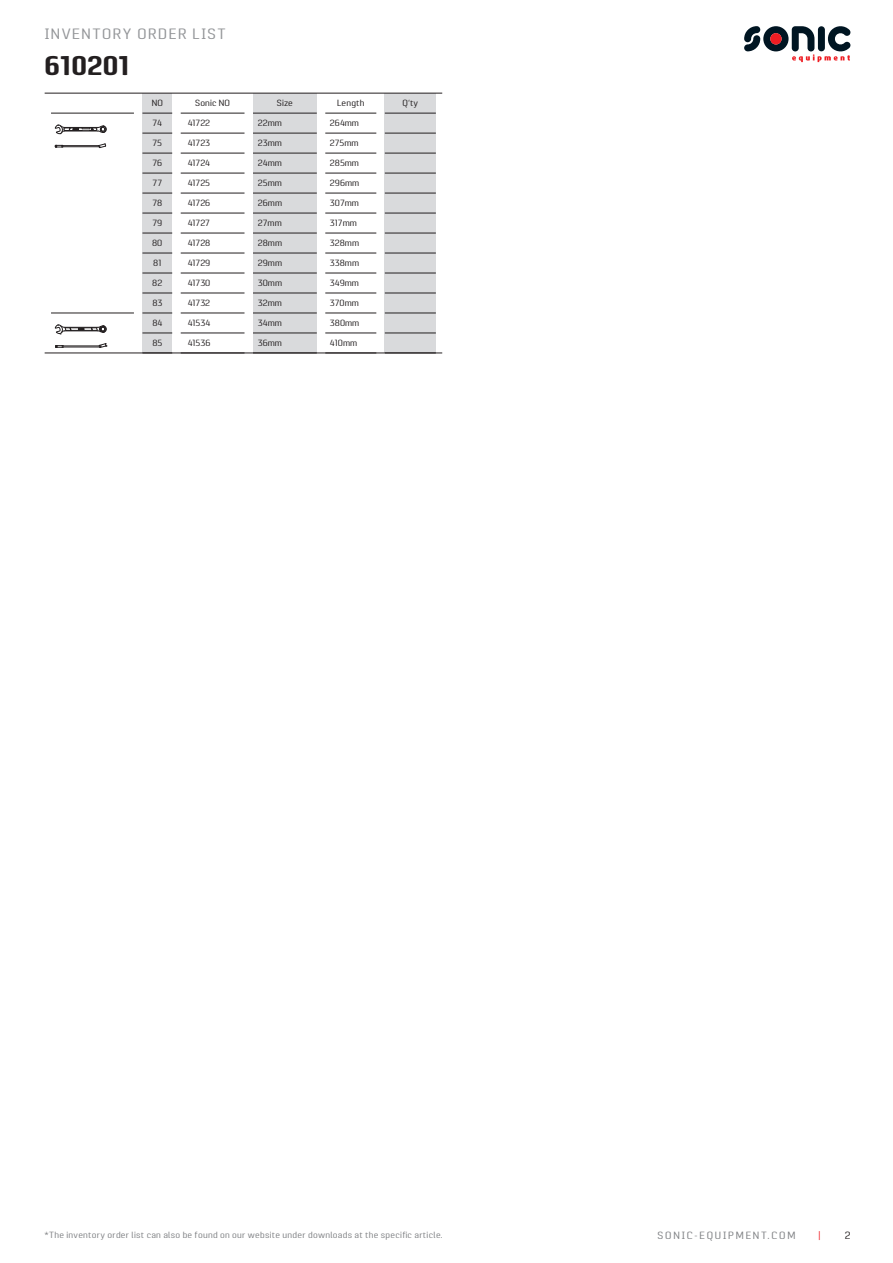
<style>
.page{position:relative;width:893px;height:1263px;background:#fff}
.page>*{position:absolute;margin:0;border:0;box-sizing:border-box;transform-origin:0 0}
.t1{font:700 27px "Pancetta Pro";letter-spacing:.025em;color:#231f20}
.t2{font:15px "Pancetta Pro";letter-spacing:.1em;color:#939598}
.t3{font:10.5px "Pancetta Pro";letter-spacing:.17em;color:#808285}
.t4{font:10.5px "Pancetta Pro";color:#ee1d23}
.t5{font:10.5px "Pancetta Pro";color:#231f20}
.t6{font:9px "Pancetta Pro";color:#231f20}
.t7{font:9px "Pancetta Pro";letter-spacing:.03em;color:#808285}
</style>
<div class="page">
<div style="left:142px;top:93px;width:30px;height:260px;background:#d9dadc"></div>
<div style="left:385px;top:93px;width:51px;height:260px;background:#d9dadc"></div>
<div style="left:253px;top:93px;width:64px;height:260px;background:#d9dadc"></div>
<hr style="left:325px;top:133px;width:51px;height:1px;background:#231f20">
<hr style="left:325px;top:153px;width:51px;height:1px;background:#231f20">
<hr style="left:325px;top:173px;width:51px;height:1px;background:#231f20">
<hr style="left:325px;top:193px;width:51px;height:1px;background:#231f20">
<hr style="left:142px;top:133px;width:30px;height:1px;background:#231f20">
<hr style="left:181px;top:133px;width:63px;height:1px;background:#231f20">
<hr style="left:253px;top:133px;width:64px;height:1px;background:#231f20">
<hr style="left:385px;top:133px;width:51px;height:1px;background:#231f20">
<hr style="left:142px;top:153px;width:30px;height:1px;background:#231f20">
<hr style="left:181px;top:153px;width:63px;height:1px;background:#231f20">
<hr style="left:253px;top:153px;width:64px;height:1px;background:#231f20">
<hr style="left:385px;top:153px;width:51px;height:1px;background:#231f20">
<hr style="left:142px;top:173px;width:30px;height:1px;background:#231f20">
<hr style="left:181px;top:173px;width:63px;height:1px;background:#231f20">
<hr style="left:253px;top:173px;width:64px;height:1px;background:#231f20">
<hr style="left:385px;top:173px;width:51px;height:1px;background:#231f20">
<hr style="left:142px;top:193px;width:30px;height:1px;background:#231f20">
<hr style="left:181px;top:193px;width:63px;height:1px;background:#231f20">
<hr style="left:253px;top:193px;width:64px;height:1px;background:#231f20">
<hr style="left:385px;top:193px;width:51px;height:1px;background:#231f20">
<hr style="left:325px;top:213px;width:51px;height:1px;background:#231f20">
<hr style="left:142px;top:213px;width:30px;height:1px;background:#231f20">
<hr style="left:181px;top:213px;width:63px;height:1px;background:#231f20">
<hr style="left:253px;top:213px;width:64px;height:1px;background:#231f20">
<hr style="left:385px;top:213px;width:51px;height:1px;background:#231f20">
<hr style="left:325px;top:233px;width:51px;height:1px;background:#231f20">
<hr style="left:142px;top:233px;width:30px;height:1px;background:#231f20">
<hr style="left:181px;top:233px;width:63px;height:1px;background:#231f20">
<hr style="left:253px;top:233px;width:64px;height:1px;background:#231f20">
<hr style="left:385px;top:233px;width:51px;height:1px;background:#231f20">
<hr style="left:325px;top:253px;width:51px;height:1px;background:#231f20">
<hr style="left:142px;top:253px;width:30px;height:1px;background:#231f20">
<hr style="left:181px;top:253px;width:63px;height:1px;background:#231f20">
<hr style="left:253px;top:253px;width:64px;height:1px;background:#231f20">
<hr style="left:385px;top:253px;width:51px;height:1px;background:#231f20">
<hr style="left:325px;top:273px;width:51px;height:1px;background:#231f20">
<hr style="left:142px;top:273px;width:30px;height:1px;background:#231f20">
<hr style="left:181px;top:273px;width:63px;height:1px;background:#231f20">
<hr style="left:253px;top:273px;width:64px;height:1px;background:#231f20">
<hr style="left:385px;top:273px;width:51px;height:1px;background:#231f20">
<hr style="left:325px;top:293px;width:51px;height:1px;background:#231f20">
<hr style="left:142px;top:293px;width:30px;height:1px;background:#231f20">
<hr style="left:181px;top:293px;width:63px;height:1px;background:#231f20">
<hr style="left:253px;top:293px;width:64px;height:1px;background:#231f20">
<hr style="left:385px;top:293px;width:51px;height:1px;background:#231f20">
<hr style="left:325px;top:313px;width:51px;height:1px;background:#231f20">
<hr style="left:142px;top:313px;width:30px;height:1px;background:#231f20">
<hr style="left:181px;top:313px;width:63px;height:1px;background:#231f20">
<hr style="left:253px;top:313px;width:64px;height:1px;background:#231f20">
<hr style="left:385px;top:313px;width:51px;height:1px;background:#231f20">
<hr style="left:325px;top:333px;width:51px;height:1px;background:#231f20">
<hr style="left:142px;top:333px;width:30px;height:1px;background:#231f20">
<hr style="left:181px;top:333px;width:63px;height:1px;background:#231f20">
<hr style="left:253px;top:333px;width:64px;height:1px;background:#231f20">
<hr style="left:385px;top:333px;width:51px;height:1px;background:#231f20">
<hr style="left:142px;top:113px;width:30px;height:1px;background:#231f20">
<hr style="left:181px;top:113px;width:63px;height:1px;background:#231f20">
<hr style="left:253px;top:113px;width:64px;height:1px;background:#231f20">
<hr style="left:385px;top:113px;width:51px;height:1px;background:#231f20">
<hr style="left:325px;top:113px;width:51px;height:1px;background:#231f20">
<hr style="left:45px;top:353px;width:397px;height:1px;background:#231f20">
<hr style="left:45px;top:93px;width:397px;height:1px;background:#231f20">
<svg style="left:55px;top:324px;width:52px;height:11px"></svg>
<hr style="left:62px;top:346px;width:37px;height:1px;background:#231f20">
<hr style="left:62px;top:347px;width:38px;height:1px;background:#231f20">
<svg style="left:99px;top:343px;width:8px;height:5px"></svg>
<svg style="left:55px;top:345px;width:9px;height:3px"></svg>
<hr style="left:51px;top:313px;width:83px;height:1px;background:#231f20">
<hr style="left:51px;top:113px;width:83px;height:1px;background:#231f20">
<svg style="left:55px;top:124px;width:52px;height:10px"></svg>
<hr style="left:62px;top:145px;width:36px;height:1px;background:#231f20">
<hr style="left:62px;top:146px;width:38px;height:1px;background:#231f20">
<svg style="left:98px;top:143px;width:8px;height:5px"></svg>
<svg style="left:55px;top:145px;width:8px;height:3px"></svg>
<svg style="left:744px;top:26px;width:106px;height:36px"></svg>
<h2 class="t2" style="left:45px;top:25px;width:183px">INVENTORY ORDER LIST</h2>
<h1 class="t1" style="left:45px;top:50px;width:86px">610201</h1>
<p class="t6" style="left:152px;top:98px;width:13px">NO</p>
<p class="t6" style="left:195px;top:98px;width:36px">Sonic NO</p>
<p class="t6" style="left:277px;top:98px;width:18px">Size</p>
<p class="t6" style="left:337px;top:98px;width:29px">Length</p>
<p class="t6" style="left:402px;top:98px;width:17px">Q‘ty</p>
<p class="t6" style="left:153px;top:118px;width:11px">74</p>
<p class="t6" style="left:153px;top:138px;width:11px">75</p>
<p class="t6" style="left:152px;top:158px;width:11px">76</p>
<p class="t6" style="left:153px;top:178px;width:11px">77</p>
<p class="t6" style="left:152px;top:198px;width:11px">78</p>
<p class="t6" style="left:152px;top:218px;width:11px">79</p>
<p class="t6" style="left:152px;top:238px;width:12px">80</p>
<p class="t6" style="left:153px;top:258px;width:10px">81</p>
<p class="t6" style="left:152px;top:278px;width:12px">82</p>
<p class="t6" style="left:152px;top:298px;width:12px">83</p>
<p class="t6" style="left:152px;top:318px;width:11px">84</p>
<p class="t6" style="left:152px;top:338px;width:11px">85</p>
<p class="t6" style="left:330px;top:118px;width:31px">264mm</p>
<p class="t6" style="left:330px;top:138px;width:30px">275mm</p>
<p class="t6" style="left:330px;top:158px;width:31px">285mm</p>
<p class="t6" style="left:330px;top:178px;width:31px">296mm</p>
<p class="t6" style="left:330px;top:198px;width:30px">307mm</p>
<p class="t6" style="left:330px;top:218px;width:28px">317mm</p>
<p class="t6" style="left:330px;top:238px;width:31px">328mm</p>
<p class="t6" style="left:330px;top:258px;width:31px">338mm</p>
<p class="t6" style="left:330px;top:278px;width:30px">349mm</p>
<p class="t6" style="left:330px;top:298px;width:30px">370mm</p>
<p class="t6" style="left:330px;top:318px;width:31px">380mm</p>
<p class="t6" style="left:330px;top:338px;width:29px">410mm</p>
<p class="t6" style="left:188px;top:118px;width:24px">41722</p>
<p class="t6" style="left:188px;top:138px;width:24px">41723</p>
<p class="t6" style="left:188px;top:158px;width:24px">41724</p>
<p class="t6" style="left:188px;top:178px;width:24px">41725</p>
<p class="t6" style="left:188px;top:198px;width:24px">41726</p>
<p class="t6" style="left:188px;top:218px;width:24px">41727</p>
<p class="t6" style="left:188px;top:238px;width:24px">41728</p>
<p class="t6" style="left:188px;top:258px;width:24px">41729</p>
<p class="t6" style="left:188px;top:278px;width:24px">41730</p>
<p class="t6" style="left:188px;top:298px;width:24px">41732</p>
<p class="t6" style="left:188px;top:318px;width:24px">41534</p>
<p class="t6" style="left:188px;top:338px;width:24px">41536</p>
<p class="t6" style="left:258px;top:118px;width:26px">22mm</p>
<p class="t6" style="left:258px;top:138px;width:26px">23mm</p>
<p class="t6" style="left:258px;top:158px;width:25px">24mm</p>
<p class="t6" style="left:258px;top:178px;width:25px">25mm</p>
<p class="t6" style="left:258px;top:198px;width:26px">26mm</p>
<p class="t6" style="left:258px;top:218px;width:25px">27mm</p>
<p class="t6" style="left:258px;top:238px;width:26px">28mm</p>
<p class="t6" style="left:258px;top:258px;width:26px">29mm</p>
<p class="t6" style="left:258px;top:278px;width:26px">30mm</p>
<p class="t6" style="left:258px;top:298px;width:26px">32mm</p>
<p class="t6" style="left:258px;top:318px;width:25px">34mm</p>
<p class="t6" style="left:258px;top:338px;width:26px">36mm</p>
<p class="t7" style="left:45px;top:1230px;width:400px">*The inventory order list can also be found on our website under downloads at the specific article.</p>
<p class="t3" style="left:658px;top:1229px;width:139px">SONIC-EQUIPMENT.COM</p>
<p class="t4" style="left:819px;top:1229px;width:4px">|</p>
<p class="t5" style="left:845px;top:1229px;width:7px">2</p>
</div>
